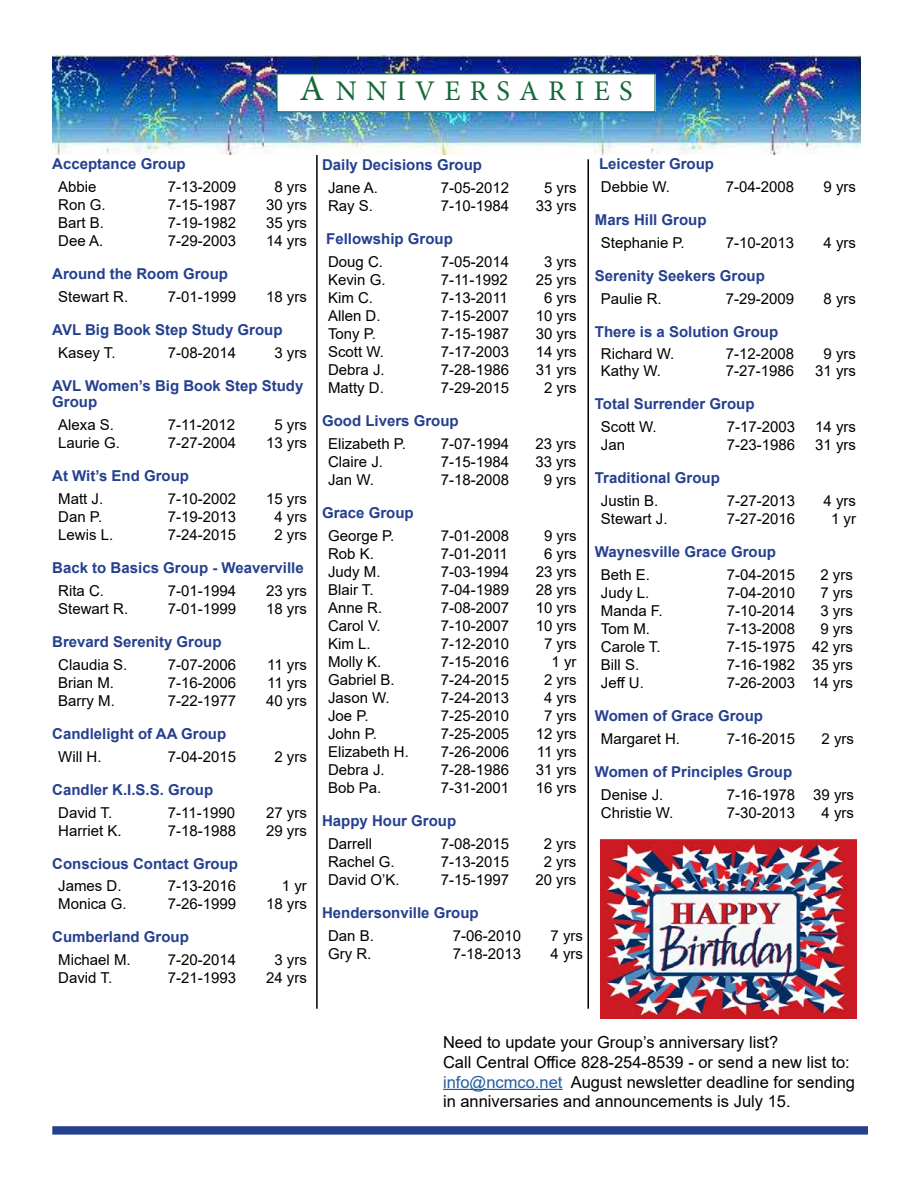
<style>
.page{position:relative;width:918px;height:1188px;background:#fff}
.page>*{position:absolute;margin:0;border:0;box-sizing:border-box;transform-origin:0 0}
.t1{font:28.5px "Minion Pro";letter-spacing:.32em;color:#136935}
.t2{font:16.5px/19.8px "Arial";color:#000}
.t3{font:15px/18px "Arial";color:#000}
.t4{font:700 15px/16.5px "Arial";color:#25408f}
.s1{font-size:36px}
.s2{color:#215e9e}
</style>
<div class="page">
<div style="left:52px;top:1126px;width:816px;height:9px;background:#25408f;border:2px solid #25408f"></div>
<hr style="left:316px;top:155px;width:2px;height:854px;background:#000">
<hr style="left:587px;top:159px;width:2px;height:850px;background:#000">
<hr style="left:443px;top:1089px;width:120px;height:1px;background:#215e9e">
<img style="left:52px;top:56px;width:809px;height:99px">
<div style="left:277px;top:74px;width:378px;height:38px;background:#fff"></div>
<div style="left:277px;top:74px;width:378px;height:38px;border:1px solid #136935"></div>
<img style="left:601px;top:840px;width:255px;height:179px">
<h1 class="t1" style="left:299px;top:72px;width:335px"><span class="s1">A</span>NNIVERSARIES</h1>
<p class="t4" style="left:52px;top:155px;width:135px">Acceptance Group</p>
<p class="t3" style="left:58px;top:177px;width:49px">Abbie<br>Ron G.<br>Bart B.<br>Dee A.</p>
<p class="t3" style="left:168px;top:177px;width:70px;text-align:justify">7-13-2009<br>7-15-1987<br>7-19-1982<br>7-29-2003</p>
<p class="t3" style="left:266px;top:177px;width:42px;text-align:center">8 yrs<br>30 yrs<br>35 yrs<br>14 yrs</p>
<p class="t4" style="left:52px;top:265px;width:177px">Around the Room Group</p>
<p class="t3" style="left:58px;top:287px;width:72px">Stewart R.</p>
<p class="t3" style="left:168px;top:287px;width:70px">7-01-1999</p>
<p class="t3" style="left:266px;top:287px;width:42px">18 yrs</p>
<p class="t4" style="left:52px;top:321px;width:232px">AVL Big Book Step Study Group</p>
<p class="t3" style="left:58px;top:343px;width:59px">Kasey T.</p>
<p class="t3" style="left:168px;top:343px;width:70px">7-08-2014</p>
<p class="t3" style="left:274px;top:343px;width:34px">3 yrs</p>
<p class="t4" style="left:52px;top:377px;width:253px">AVL Women’s Big Book Step Study<br>Group</p>
<p class="t3" style="left:58px;top:416px;width:63px">Alexa S.<br>Laurie G.</p>
<p class="t3" style="left:168px;top:416px;width:70px">7-11-2012<br>7-27-2004</p>
<p class="t3" style="left:266px;top:416px;width:42px;text-align:center">5 yrs<br>13 yrs</p>
<p class="t4" style="left:52px;top:468px;width:138px">At Wit’s End Group</p>
<p class="t3" style="left:58px;top:490px;width:57px">Matt J.<br>Dan P.<br>Lewis L.</p>
<p class="t3" style="left:168px;top:490px;width:70px;text-align:justify">7-10-2002<br>7-19-2013<br>7-24-2015</p>
<p class="t3" style="left:266px;top:490px;width:42px;text-align:center">15 yrs<br>4 yrs<br>2 yrs</p>
<p class="t4" style="left:52px;top:560px;width:253px">Back to Basics Group - Weaverville</p>
<p class="t3" style="left:58px;top:581px;width:72px">Rita C.<br>Stewart R.</p>
<p class="t3" style="left:168px;top:581px;width:70px">7-01-1994<br>7-01-1999</p>
<p class="t3" style="left:266px;top:581px;width:42px">23 yrs<br>18 yrs</p>
<p class="t4" style="left:52px;top:633px;width:171px">Brevard Serenity Group</p>
<p class="t3" style="left:58px;top:655px;width:71px">Claudia S.<br>Brian M.<br>Barry M.</p>
<p class="t3" style="left:168px;top:655px;width:70px;text-align:justify">7-07-2006<br>7-16-2006<br>7-22-1977</p>
<p class="t3" style="left:266px;top:655px;width:42px;text-align:justify">11 yrs 11 yrs 40 yrs</p>
<p class="t4" style="left:52px;top:725px;width:175px">Candlelight of AA Group</p>
<p class="t3" style="left:58px;top:747px;width:45px">Will H.</p>
<p class="t3" style="left:168px;top:747px;width:70px">7-04-2015</p>
<p class="t3" style="left:274px;top:747px;width:34px">2 yrs</p>
<p class="t4" style="left:52px;top:781px;width:162px">Candler K.I.S.S. Group</p>
<p class="t3" style="left:58px;top:803px;width:65px">David T.<br>Harriet K.</p>
<p class="t3" style="left:168px;top:803px;width:70px">7-11-1990<br>7-18-1988</p>
<p class="t3" style="left:266px;top:803px;width:42px">27 yrs<br>29 yrs</p>
<p class="t4" style="left:52px;top:855px;width:187px">Conscious Contact Group</p>
<p class="t3" style="left:58px;top:877px;width:70px">James D.<br>Monica G.</p>
<p class="t3" style="left:168px;top:877px;width:70px">7-13-2016<br>7-26-1999</p>
<p class="t3" style="left:266px;top:877px;width:42px;text-align:right">1 yr<br>18 yrs</p>
<p class="t4" style="left:52px;top:929px;width:138px">Cumberland Group</p>
<p class="t3" style="left:58px;top:951px;width:74px">Michael M.<br>David T.</p>
<p class="t3" style="left:168px;top:951px;width:70px">7-20-2014<br>7-21-1993</p>
<p class="t3" style="left:266px;top:951px;width:42px;text-align:center">3 yrs<br>24 yrs</p>
<p class="t4" style="left:322px;top:157px;width:162px">Daily Decisions Group</p>
<p class="t3" style="left:328px;top:179px;width:52px">Jane A.<br>Ray S.</p>
<p class="t3" style="left:441px;top:179px;width:70px">7-05-2012<br>7-10-1984</p>
<p class="t3" style="left:536px;top:179px;width:42px;text-align:center">5 yrs<br>33 yrs</p>
<p class="t4" style="left:326px;top:231px;width:128px">Fellowship Group</p>
<p class="t3" style="left:328px;top:253px;width:59px">Doug C.<br>Kevin G.<br>Kim C.<br>Allen D.<br>Tony P.<br>Scott W.<br>Debra J.<br>Matty D.</p>
<p class="t3" style="left:441px;top:253px;width:70px;text-align:justify">7-05-2014<br>7-11-1992<br>7-13-2011<br>7-15-2007<br>7-15-1987<br>7-17-2003<br>7-28-1986<br>7-29-2015</p>
<p class="t3" style="left:536px;top:253px;width:42px;text-align:center">3 yrs<br>25 yrs<br>6 yrs<br>10 yrs<br>30 yrs<br>14 yrs<br>31 yrs<br>2 yrs</p>
<p class="t4" style="left:322px;top:413px;width:138px">Good Livers Group</p>
<p class="t3" style="left:328px;top:435px;width:80px">Elizabeth P.<br>Claire J.<br>Jan W.</p>
<p class="t3" style="left:441px;top:435px;width:70px;text-align:justify">7-07-1994<br>7-15-1984<br>7-18-2008</p>
<p class="t3" style="left:535px;top:435px;width:42px;text-align:center">23 yrs<br>33 yrs<br>9 yrs</p>
<p class="t4" style="left:322px;top:505px;width:93px">Grace Group</p>
<p class="t3" style="left:328px;top:527px;width:82px">George P.<br>Rob K.<br>Judy M.<br>Blair T.<br>Anne R.<br>Carol V.<br>Kim L.<br>Molly K.<br>Gabriel B.<br>Jason W.<br>Joe P.<br>John P.<br>Elizabeth H.<br>Debra J.<br>Bob Pa.</p>
<p class="t3" style="left:441px;top:527px;width:70px;text-align:justify">7-01-2008<br>7-01-2011<br>7-03-1994<br>7-04-1989<br>7-08-2007<br>7-10-2007<br>7-12-2010<br>7-15-2016<br>7-24-2015<br>7-24-2013<br>7-25-2010<br>7-25-2005<br>7-26-2006<br>7-28-1986<br>7-31-2001</p>
<p class="t3" style="left:536px;top:527px;width:42px;text-align:right">9 yrs<br>6 yrs<br>23 yrs<br>28 yrs<br>10 yrs<br>10 yrs<br>7 yrs<br>1 yr<br>2 yrs<br>4 yrs<br>7 yrs<br>12 yrs<br>11 yrs<br>31 yrs<br>16 yrs</p>
<p class="t4" style="left:322px;top:813px;width:136px">Happy Hour Group</p>
<p class="t3" style="left:328px;top:835px;width:73px">Darrell<br>Rachel G.<br>David O’K.</p>
<p class="t3" style="left:441px;top:835px;width:70px;text-align:justify">7-08-2015<br>7-13-2015<br>7-15-1997</p>
<p class="t3" style="left:535px;top:835px;width:42px;text-align:center">2 yrs<br>2 yrs<br>20 yrs</p>
<p class="t4" style="left:322px;top:905px;width:158px">Hendersonville Group</p>
<p class="t3" style="left:328px;top:926px;width:47px">Dan B.<br>Gry R.</p>
<p class="t3" style="left:453px;top:926px;width:70px">7-06-2010<br>7-18-2013</p>
<p class="t3" style="left:551px;top:926px;width:34px">7 yrs<br>4 yrs</p>
<p class="t4" style="left:599px;top:155px;width:117px">Leicester Group</p>
<p class="t3" style="left:601px;top:177px;width:71px">Debbie W.</p>
<p class="t3" style="left:726px;top:177px;width:70px">7-04-2008</p>
<p class="t3" style="left:824px;top:177px;width:34px">9 yrs</p>
<p class="t4" style="left:595px;top:211px;width:113px">Mars Hill Group</p>
<p class="t3" style="left:601px;top:233px;width:85px">Stephanie P.</p>
<p class="t3" style="left:726px;top:233px;width:70px">7-10-2013</p>
<p class="t3" style="left:824px;top:233px;width:34px">4 yrs</p>
<p class="t4" style="left:595px;top:267px;width:172px">Serenity Seekers Group</p>
<p class="t3" style="left:601px;top:289px;width:62px">Paulie R.</p>
<p class="t3" style="left:726px;top:289px;width:70px">7-29-2009</p>
<p class="t3" style="left:824px;top:289px;width:34px">8 yrs</p>
<p class="t4" style="left:595px;top:323px;width:185px">There is a Solution Group</p>
<p class="t3" style="left:601px;top:346px;width:75px;line-height:16.5px">Richard W.<br>Kathy W.</p>
<p class="t3" style="left:726px;top:346px;width:70px;line-height:16.5px">7-12-2008<br>7-27-1986</p>
<p class="t3" style="left:815px;top:346px;width:42px;line-height:16.5px;text-align:center">9 yrs<br>31 yrs</p>
<p class="t4" style="left:595px;top:396px;width:161px">Total Surrender Group</p>
<p class="t3" style="left:601px;top:418px;width:57px">Scott W.<br>Jan</p>
<p class="t3" style="left:727px;top:418px;width:70px">7-17-2003<br>7-23-1986</p>
<p class="t3" style="left:815px;top:418px;width:42px">14 yrs<br>31 yrs</p>
<p class="t4" style="left:595px;top:470px;width:127px">Traditional Group</p>
<p class="t3" style="left:601px;top:491px;width:68px">Justin B.<br>Stewart J.</p>
<p class="t3" style="left:727px;top:491px;width:70px">7-27-2013<br>7-27-2016</p>
<p class="t3" style="left:824px;top:491px;width:34px;text-align:center">4 yrs<br>1 yr</p>
<p class="t4" style="left:595px;top:543px;width:183px">Waynesville Grace Group</p>
<p class="t3" style="left:601px;top:565px;width:63px">Beth E.<br>Judy L.<br>Manda F.<br>Tom M.<br>Carole T.<br>Bill S.<br>Jeff U.</p>
<p class="t3" style="left:727px;top:565px;width:70px;text-align:justify">7-04-2015<br>7-04-2010<br>7-10-2014<br>7-13-2008<br>7-15-1975<br>7-16-1982<br>7-26-2003</p>
<p class="t3" style="left:812px;top:565px;width:42px;text-align:center">2 yrs<br>7 yrs<br>3 yrs<br>9 yrs<br>42 yrs<br>35 yrs<br>14 yrs</p>
<p class="t4" style="left:595px;top:707px;width:170px">Women of Grace Group</p>
<p class="t3" style="left:601px;top:729px;width:81px">Margaret H.</p>
<p class="t3" style="left:727px;top:729px;width:70px">7-16-2015</p>
<p class="t3" style="left:822px;top:729px;width:34px">2 yrs</p>
<p class="t4" style="left:595px;top:763px;width:199px">Women of Principles Group</p>
<p class="t3" style="left:601px;top:785px;width:74px">Denise J.<br>Christie W.</p>
<p class="t3" style="left:727px;top:785px;width:70px">7-16-1978<br>7-30-2013</p>
<p class="t3" style="left:813px;top:785px;width:42px;text-align:center">39 yrs<br>4 yrs</p>
<p class="t2" style="left:443px;top:1032px;width:414px">Need to update your Group’s anniversary list?<br>Call Central Office 828-254-8539 - or send a new list to: <span class="s2">info@ncmco.net</span> August newsletter deadline for sending in anniversaries and announcements is July 15.</p>
</div>
